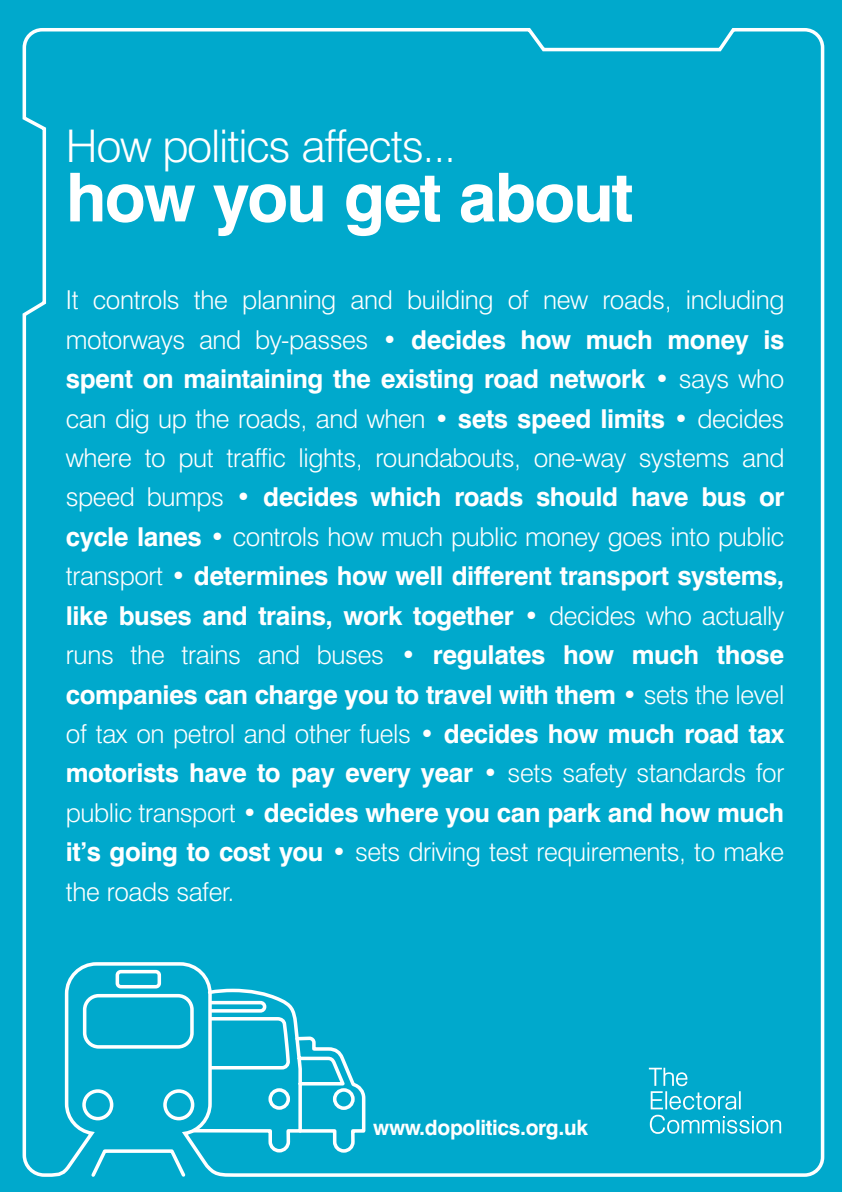
<style>
.page{position:relative;width:842px;height:1192px;background:#fff}
.page>*{position:absolute;margin:0;border:0;box-sizing:border-box;transform-origin:0 0}
.t1{font:700 67.5px "Swiss 721 BT";letter-spacing:-.03em;color:#fff}
.t2{font:300 45px "Swiss 721 BT";letter-spacing:-.025em;color:#fff}
.t3{font:300 26px/39.4px "Swiss 721 BT";letter-spacing:-.015em;color:#fff;text-align:justify}
.t4{font:700 21.1px "Swiss 721 BT";letter-spacing:-.015em;color:#fff}
.s1{font-weight:700}
</style>
<div class="page">
<div style="left:0;top:0;width:841px;height:1191px;background:#00a9cc"></div>
<h2 class="t2" style="left:66px;top:129px;width:391px">How politics affects...</h2>
<h1 class="t1" style="left:66px;top:173px;width:568px">how you get about</h1>
<p class="t3" style="left:66px;top:282px;width:720px">It controls the planning and building of new roads, including motorways and by-passes • <span class="s1">decides how much money is spent on maintaining the existing road network</span> • says who can dig up the roads, and when • <span class="s1">sets speed limits</span> • decides where to put traffic lights, roundabouts, one-way systems and speed bumps • <span class="s1">decides which roads should have bus or cycle lanes</span> • controls how much public money goes into public transport • <span class="s1">determines how well different transport systems, like buses and trains, work together</span> • decides who actually runs the trains and buses • <span class="s1">regulates how much those companies can charge you to travel with them</span> • sets the level of tax on petrol and other fuels • <span class="s1">decides how much road tax motorists have to pay every year</span> • sets safety standards for public transport • <span class="s1">decides where you can park and how much it’s going to cost you</span> • sets driving test requirements, to make the roads safer.</p>
<p class="t4" style="left:373px;top:1119px;width:216px">www.dopolitics.org.uk</p>
</div>
